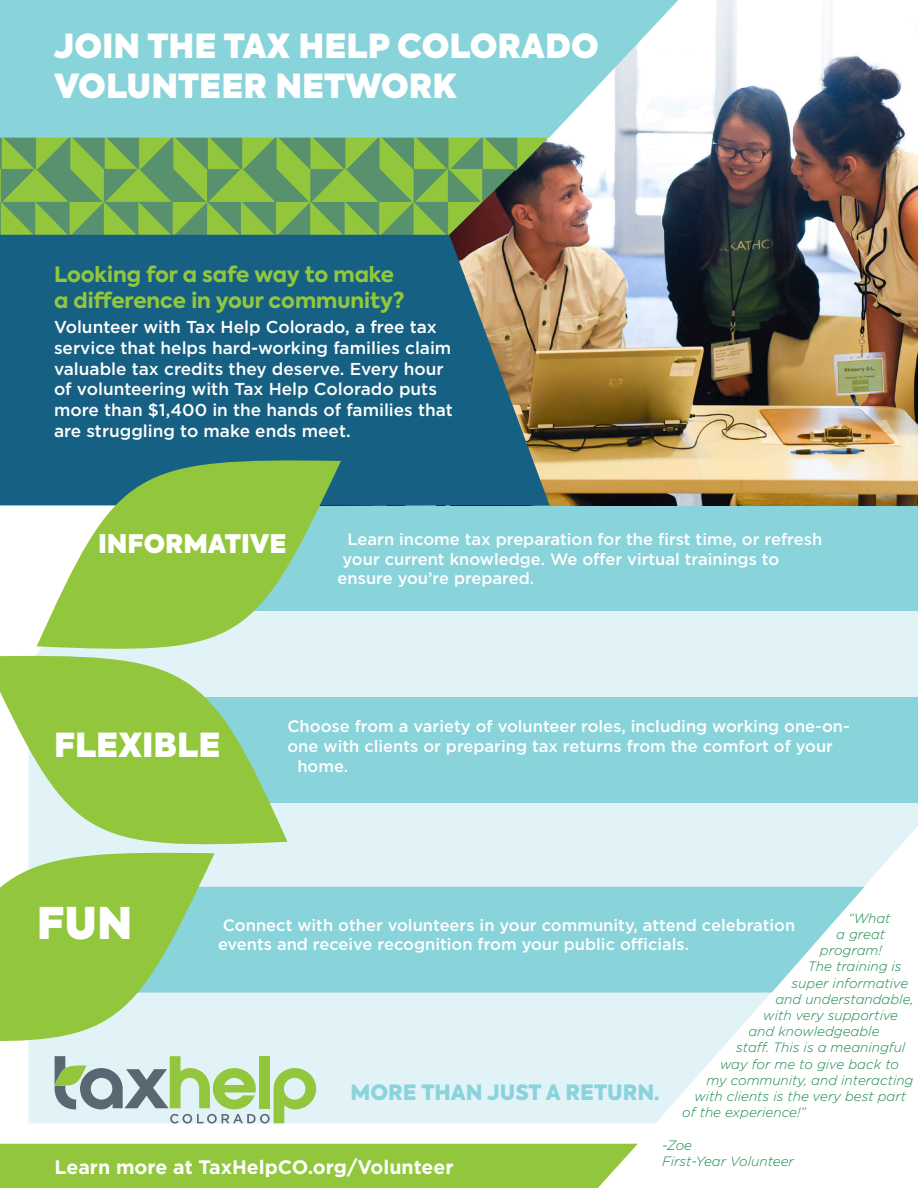
<style>
.page{position:relative;width:918px;height:1188px;background:#fff}
.page>*{position:absolute;margin:0;border:0;box-sizing:border-box;transform-origin:0 0}
.t1{font:800 43.5px "Axiforma";color:#fff}
.t2{font:800 33px "Axiforma";color:#fff}
.t3{font:800 25.5px "Axiforma";color:#fff}
.t4{font:800 21px/25.2px "Axiforma";color:#92c73d}
.t5{font:900 21px "Axiforma";color:#89d3da}
.t6{font:700 19.5px "Gotham";color:#fff}
.t7{font:500 17.25px/20.7px "Gotham";color:#fff}
.t8{font:500 16.5px/19.8px "Gotham";color:#fff}
.t9{font:italic 300 13.5px/16.2px "Gotham";color:#178848}
</style>
<div class="page">
<div style="left:29px;top:611px;width:889px;height:86px;background:#e2f3f8"></div>
<div style="left:28px;top:803px;width:890px;height:84px;background:#e2f3f8"></div>
<svg style="left:28px;top:993px;width:743px;height:131px;background:#e5f4f8"></svg>
<svg style="left:215px;top:887px;width:649px;height:106px;background:#91d6dc"></svg>
<div style="left:106px;top:697px;width:812px;height:106px;background:#89d3da"></div>
<div style="left:135px;top:505px;width:783px;height:106px;background:#89d3da"></div>
<img style="left:516px;top:0;width:402px;height:505px">
<img style="left:0;top:138px;width:581px;height:32px">
<img style="left:0;top:169px;width:516px;height:66px">
<svg style="left:0;top:0;width:678px;height:138px;background:#93d6dc"></svg>
<svg style="left:0;top:235px;width:550px;height:270px;background:#24647f"></svg>
<div style="left:0;top:1144px;width:638px;height:44px;background:#92c73d"></div>
<svg style="left:55px;top:1056px;width:261px;height:68px;background:#b8d1b3"></svg>
<svg style="left:37px;top:460px;width:304px;height:189px;fill:#92c73d"></svg>
<svg style="left:0;top:656px;width:287px;height:188px;fill:#92c73d"></svg>
<svg style="left:0;top:853px;width:215px;height:188px;background:#9fcf6e"></svg>
<p class="t2" style="left:54px;top:22px;width:546px">JOIN THE TAX HELP COLORADO</p>
<p class="t2" style="left:54px;top:62px;width:404px">VOLUNTEER NETWORK</p>
<p class="t4" style="left:54px;top:263px;width:352px">Looking for a safe way to make a difference in your community?</p>
<p class="t7" style="left:54px;top:316px;width:401px">Volunteer with Tax Help Colorado, a free tax service that helps hard-working families claim valuable tax credits they deserve. Every hour of volunteering with Tax Help Colorado puts more than $1,400 in the hands of families that are struggling to make ends meet.</p>
<p class="t3" style="left:98px;top:525px;width:190px">INFORMATIVE</p>
<p class="t8" style="left:348px;top:529px;width:476px">Learn income tax preparation for the first time, or refresh</p>
<p class="t8" style="left:343px;top:549px;width:438px">your current knowledge. We offer virtual trainings to</p>
<p class="t8" style="left:338px;top:568px;width:198px">ensure you’re prepared.</p>
<p class="t2" style="left:54px;top:720px;width:168px">FLEXIBLE</p>
<p class="t8" style="left:287px;top:716px;width:564px">Choose from a variety of volunteer roles, including working one-on-</p>
<p class="t8" style="left:287px;top:736px;width:547px">one with clients or preparing tax returns from the comfort of your</p>
<p class="t8" style="left:297px;top:756px;width:52px">home.</p>
<p class="t1" style="left:37px;top:891px;width:97px">FUN</p>
<p class="t9" style="left:848px;top:910px;width:44px">“What</p>
<p class="t9" style="left:836px;top:926px;width:51px">a great</p>
<p class="t9" style="left:820px;top:942px;width:63px">program!</p>
<p class="t9" style="left:808px;top:958px;width:95px">The training is</p>
<p class="t9" style="left:792px;top:974px;width:118px">super informative</p>
<p class="t9" style="left:775px;top:991px;width:140px">and understandable,</p>
<p class="t9" style="left:763px;top:1007px;width:136px">with very supportive</p>
<p class="t9" style="left:748px;top:1023px;width:133px">and knowledgeable</p>
<p class="t9" style="left:736px;top:1039px;width:171px">staff. This is a meaningful</p>
<p class="t9" style="left:720px;top:1055px;width:181px">way for me to give back to</p>
<p class="t9" style="left:707px;top:1072px;width:208px">my community, and interacting</p>
<p class="t9" style="left:694px;top:1088px;width:213px">with clients is the very best part</p>
<p class="t9" style="left:682px;top:1104px;width:125px">of the experience!”</p>
<p class="t9" style="left:662px;top:1136px;width:133px">-Zoe<br>First-Year Volunteer</p>
<p class="t8" style="left:218px;top:915px;width:579px;text-indent:5px">Connect with other volunteers in your community, attend celebration events and receive recognition from your public officials.</p>
<p class="t5" style="left:351px;top:1078px;width:311px">MORE THAN JUST A RETURN.</p>
<p class="t6" style="left:55px;top:1154px;width:401px">Learn more at TaxHelpCO.org/Volunteer</p>
</div>
